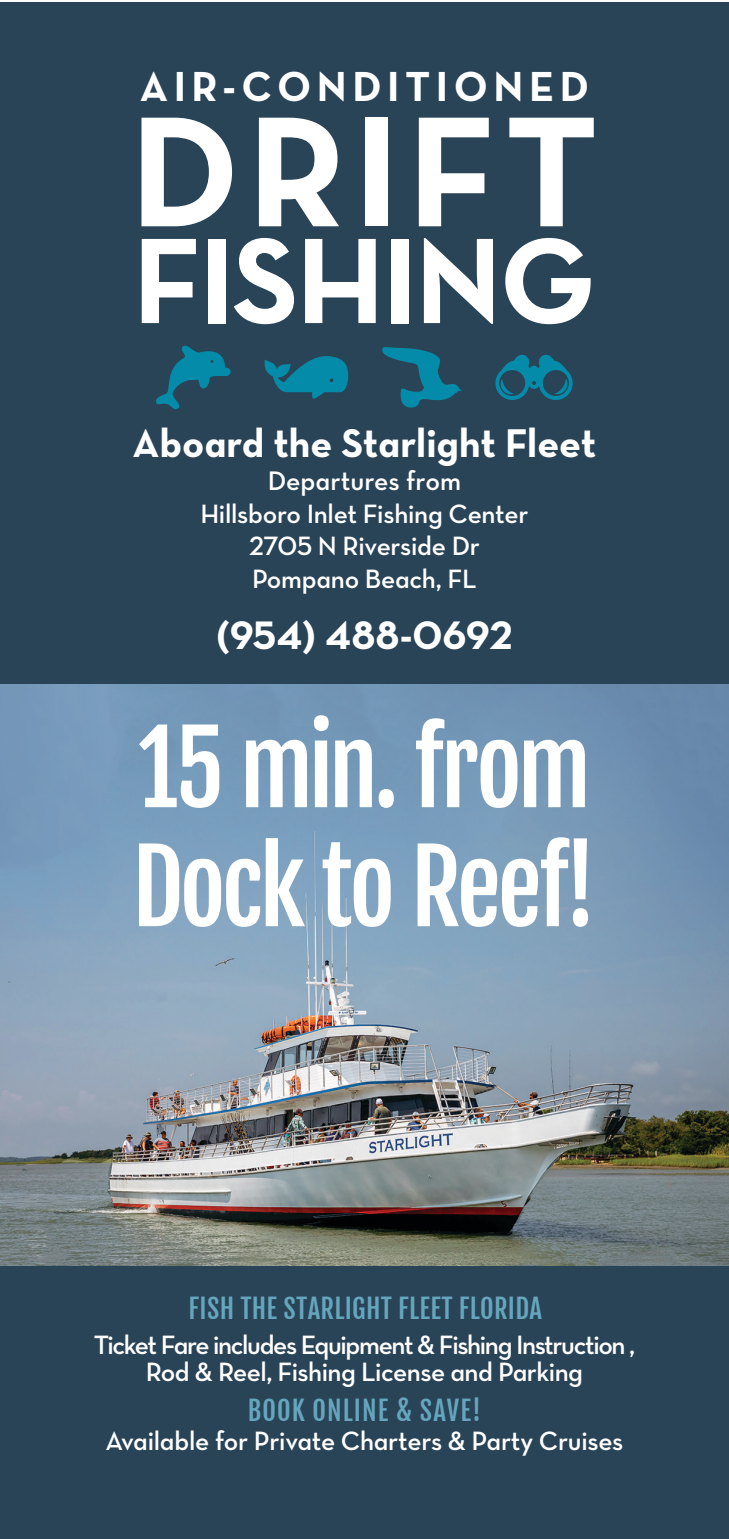
<style>
.page{position:relative;width:729px;height:1539px;background:#fff}
.page>*{position:absolute;margin:0;border:0;box-sizing:border-box;transform-origin:0 0}
.t1{font:159.75px "Neutra Text Bold Alt";letter-spacing:.05em;color:#fff}
.t2{font:123.75px "Neutra Text Bold Alt";letter-spacing:-.02em;color:#fff}
.t3{font:99.23px/119px "Fjalla One";letter-spacing:-.04em;color:#fff}
.t4{font:42.75px "Neutra Text Bold Alt";letter-spacing:.13em;color:#fff}
.t5{font:40.73px "Neutra Text Bold Alt";color:#fff}
.t6{font:40.5px "Neutra Text Bold Alt";color:#fff}
.t7{font:27.22px "Neutra Text Demi Alt";color:#fff}
.t8{font:27px/32.6px "Neutra Text Demi Alt";letter-spacing:-.02em;color:#fff;text-align:center}
.t9{font:27px/27px "Neutra Text Demi Alt";letter-spacing:-.05em;color:#fff;text-align:center}
.t10{font:26.55px "Fjalla One";letter-spacing:.01em;color:#65a6bd}
.t11{font:26.55px "Fjalla One";letter-spacing:.04em;color:#65a6bd}
</style>
<div class="page">
<img style="left:0;top:683px;width:729px;height:584px">
<div style="left:0;top:2px;width:729px;height:681px;background:#294357"></div>
<svg style="left:264px;top:356px;width:84px;height:43px"></svg>
<svg style="left:382px;top:347px;width:79px;height:61px"></svg>
<svg style="left:156px;top:346px;width:75px;height:63px"></svg>
<svg style="left:495px;top:354px;width:78px;height:46px"></svg>
<div style="left:0;top:1267px;width:729px;height:272px;background:#294357"></div>
<h3 class="t4" style="left:140px;top:59px;width:451px">AIR-CONDITIONED</h3>
<h1 class="t1" style="left:130px;top:72px;width:470px">DRIFT</h1>
<h2 class="t2" style="left:133px;top:204px;width:465px">FISHING</h2>
<h3 class="t5" style="left:133px;top:417px;width:465px">Aboard the Starlight Fleet</h3>
<p class="t7" style="left:268px;top:464px;width:195px">Departures from</p>
<p class="t8" style="left:200px;top:497px;width:330px">Hillsboro Inlet Fishing Center<br>2705 N Riverside Dr<br>Pompano Beach, FL</p>
<h3 class="t6" style="left:216px;top:610px;width:298px">(954) 488-0692</h3>
<h3 class="t3" style="left:132px;top:709px;width:467px">15 min. from<br>Dock to Reef!</h3>
<p class="t10" style="left:189px;top:1292px;width:355px">FISH THE STARLIGHT FLEET FLORIDA</p>
<p class="t9" style="left:94px;top:1330px;width:543px">Ticket Fare includes Equipment &amp; Fishing Instruction ,<br>Rod &amp; Reel, Fishing License and Parking</p>
<p class="t11" style="left:248px;top:1394px;width:235px">BOOK ONLINE &amp; SAVE!</p>
<p class="t8" style="left:106px;top:1424px;width:519px">Available for Private Charters &amp; Party Cruises</p>
</div>
